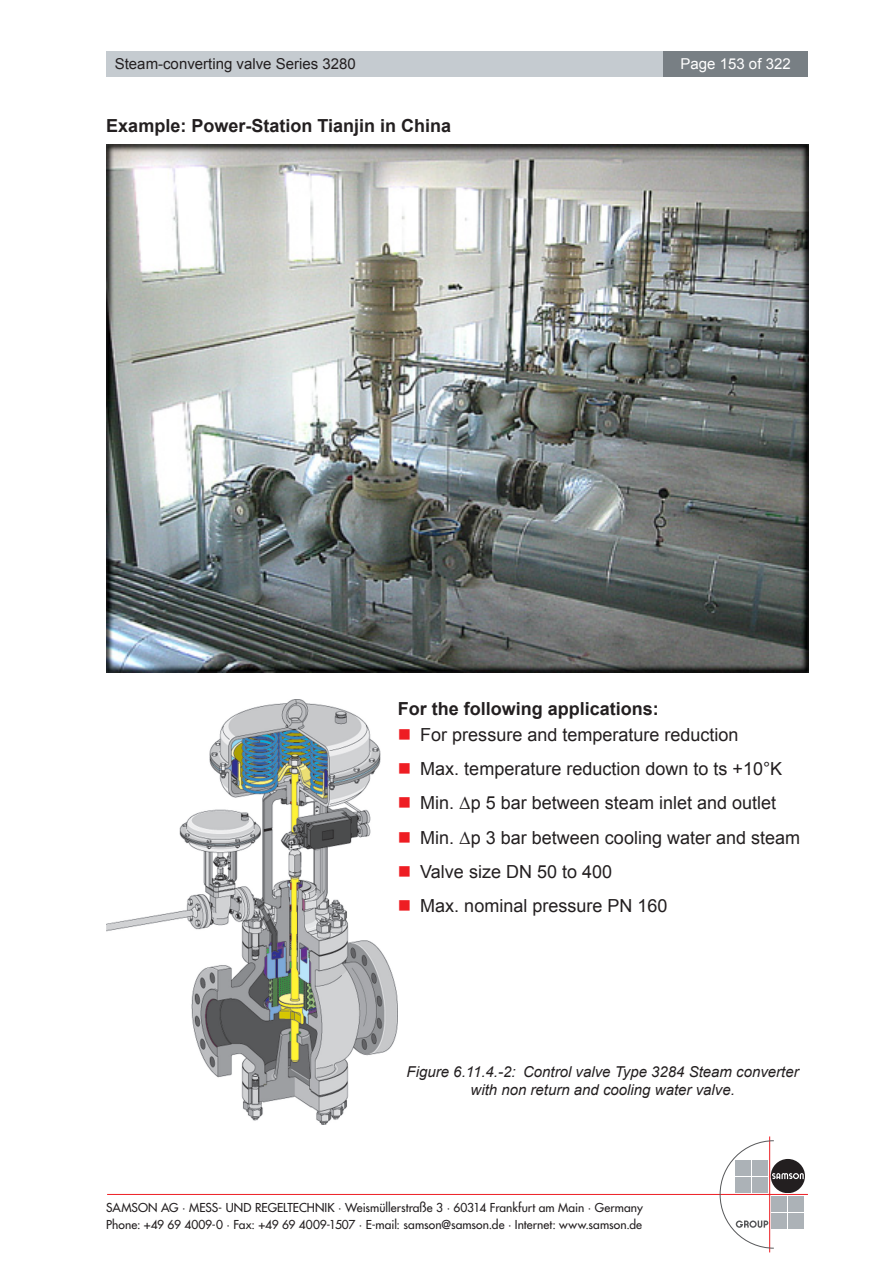
<style>
.page{position:relative;width:893px;height:1263px;background:#fff}
.page>*{position:absolute;margin:0;border:0;box-sizing:border-box;transform-origin:0 0}
.t1{font:18px/34.3px "Arial";color:#231f20}
.t2{font:700 18px "Arial";color:#231f20}
.t3{font:italic 15px/18px "Arial";color:#231f20;text-align:center}
.t4{font:15px "Arial";color:#231f20}
.t5{font:15px "Arial";color:#fff}
.t6{font:12px/16.5px "Futura";letter-spacing:.005em;color:#231f20}
.s1{font-family:"Times New Roman"}
</style>
<div class="page">
<div style="left:106px;top:51px;width:562px;height:26px;background:#c5cbd0"></div>
<div style="left:663px;top:51px;width:145px;height:26px;background:#787f84"></div>
<hr style="left:769px;top:1136px;width:1px;height:116px;background:#ee1d23">
<hr style="left:107px;top:1194px;width:701px;height:1px;background:#ee1d23">
<svg style="left:719px;top:1140px;width:85px;height:109px"></svg>
<img style="left:106px;top:144px;width:702px;height:528px">
<img style="left:107px;top:700px;width:291px;height:425px">
<p class="t4" style="left:115px;top:54px;width:242px">Steam-converting valve Series 3280</p>
<p class="t5" style="left:681px;top:54px;width:112px">Page 153 of 322</p>
<p class="t2" style="left:106px;top:114px;width:346px">Example: Power-Station Tianjin in China</p>
<p class="t2" style="left:398px;top:696px;width:263px">For the following applications:</p>
<p class="t1" style="left:420px;top:717px;width:381px">For pressure and temperature reduction<br>Max. temperature reduction down to ts +10°K Min. <span class="s1">Δ</span>p 5 bar between steam inlet and outlet Min. <span class="s1">Δ</span>p 3 bar between cooling water and steam Valve size DN 50 to 400<br>Max. nominal pressure PN 160</p>
<p class="t3" style="left:407px;top:1063px;width:394px">Figure 6.11.4.-2: Control valve Type 3284 Steam converter with non return and cooling water valve.</p>
<p class="t6" style="left:106px;top:1199px;width:538px">SAMSON AG · MESS- UND REGELTECHNIK · Weismüllerstraße 3 · 60314 Frankfurt am Main · Germany<br>Phone: +49 69 4009-0 · Fax: +49 69 4009-1507 · E-mail: samson@samson.de · Internet: www.samson.de</p>
</div>
